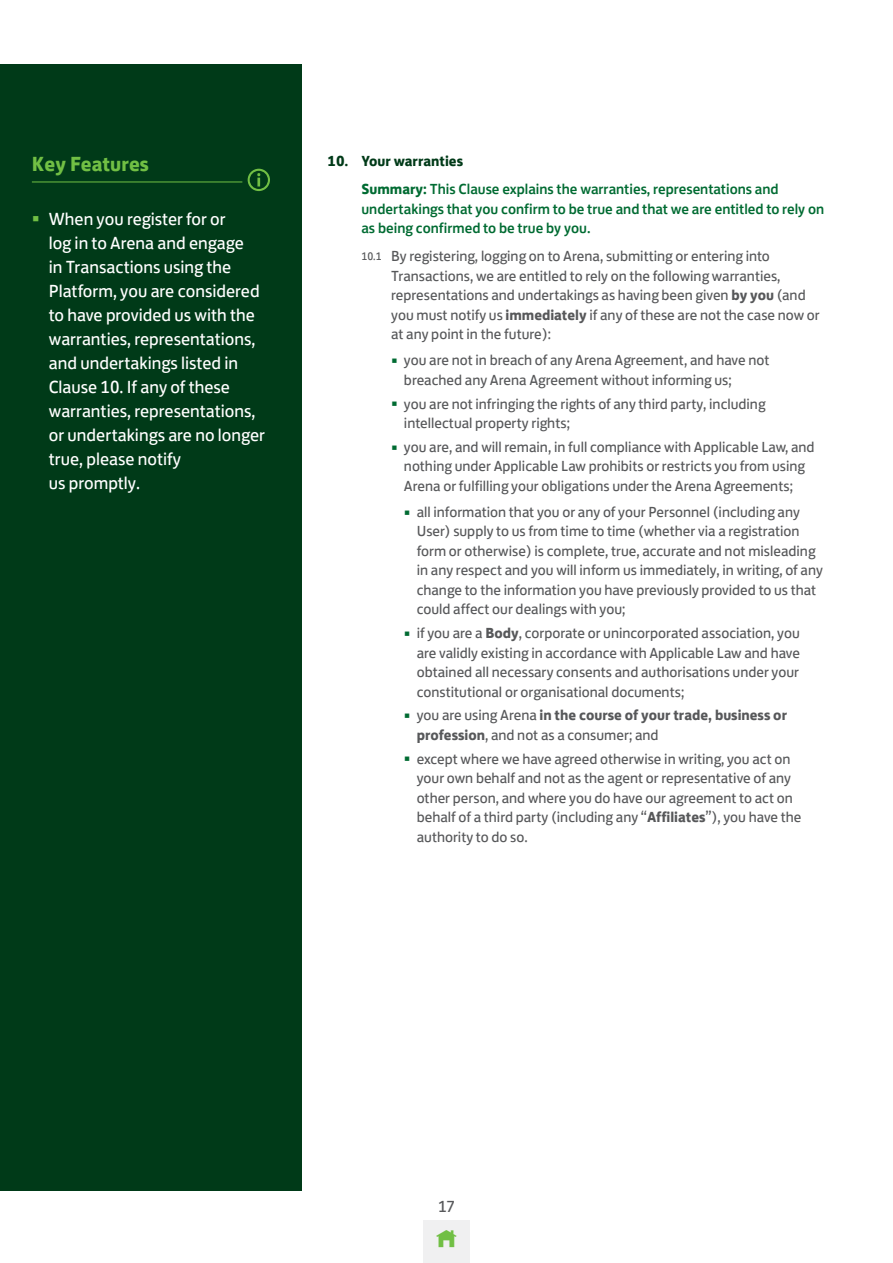
<style>
.page{position:relative;width:893px;height:1263px;background:#fff}
.page>*{position:absolute;margin:0;border:0;box-sizing:border-box;transform-origin:0 0}
.Key_Features_Header{font:700 21px "Lloyds Bank Jack";color:#71bf44}
.t1{font:18px/24px "Lloyds Bank Jack";color:#fff}
.t2{font:16.5px "Lloyds Bank Jack";color:#57585a}
.t3{font:15px/19.5px "Lloyds Bank Jack";color:#57585a}
.No_Bullet_Copy_Inset{font:500 15px/19.5px "Lloyds Bank Jack";color:#006b32}
.t4{font:700 15px/19.5px "Lloyds Bank Jack";color:#57585a}
.t5{font:700 15px "Lloyds Bank Jack";color:#003a18}
.s1{font-size:22.5px;color:#71bf44}
.s2{font-weight:700}
.s3{font-size:11.25px}
.s4{font-size:18.75px;color:#006b32}
.s5{font-weight:400;font-size:18.75px;color:#006b32}
.s6{font-weight:400}
</style>
<div class="page">
<div style="left:0;top:64px;width:302px;height:1127px;background:#003a18"></div>
<hr style="left:32px;top:182px;width:210px;height:1px;background:#71bf44">
<svg style="left:248px;top:169px;width:22px;height:22px"></svg>
<div style="left:423px;top:1220px;width:47px;height:43px;background:#f0f0f1"></div>
<p class="Key_Features_Header" style="left:32px;top:146px;width:118px">Key Features</p>
<p class="t1" style="left:49px;top:205px;width:218px;text-indent:-17px"><span class="s1">•</span> When you register for or<br>log in to Arena and engage<br>in Transactions using the<br>Platform, you are considered to have provided us with the warranties, representations, and undertakings listed in<br>Clause 10. If any of these warranties, representations, or undertakings are no longer true, please notify<br>us promptly.</p>
<p class="t5" style="left:327px;top:149px;width:137px">10. Your warranties</p>
<p class="No_Bullet_Copy_Inset" style="left:361px;top:178px;width:464px"><span class="s2">Summary:</span> This Clause explains the warranties, representations and undertakings that you confirm to be true and that we are entitled to rely on as being confirmed to be true by you.</p>
<p class="t3" style="left:391px;top:245px;width:430px;text-indent:-30px"><span class="s3">10.1</span> By registering, logging on to Arena, submitting or entering into Transactions, we are entitled to rely on the following warranties, representations and undertakings as having been given <span class="s2">by you</span> (and you must notify us <span class="s2">immediately</span> if any of these are not the case now or at any point in the future):</p>
<p class="t3" style="left:404px;top:349px;width:367px;text-indent:-13px"><span class="s4">•</span> you are not in breach of any Arena Agreement, and have not breached any Arena Agreement without informing us;</p>
<p class="t3" style="left:404px;top:392px;width:363px;text-indent:-13px"><span class="s4">•</span> you are not infringing the rights of any third party, including intellectual property rights;</p>
<p class="t3" style="left:391px;top:436px;width:425px;text-align:center"><span class="s4">•</span> you are, and will remain, in full compliance with Applicable Law, and nothing under Applicable Law prohibits or restricts you from using<br>Arena or fulfilling your obligations under the Arena Agreements;</p>
<p class="t3" style="left:417px;top:501px;width:408px;text-indent:-13px"><span class="s4">•</span> all information that you or any of your Personnel (including any User) supply to us from time to time (whether via a registration form or otherwise) is complete, true, accurate and not misleading in any respect and you will inform us immediately, in writing, of any change to the information you have previously provided to us that could affect our dealings with you;</p>
<p class="t3" style="left:417px;top:622px;width:385px;text-align:justify;text-indent:-13px"><span class="s4">•</span> if you are a <span class="s2">Body</span>, corporate or unincorporated association, you are validly existing in accordance with Applicable Law and have obtained all necessary consents and authorisations under your constitutional or organisational documents;</p>
<p class="t4" style="left:417px;top:704px;width:372px;text-indent:-13px"><span class="s5">•</span> <span class="s6">you are using Arena</span> in the course of your trade, business or profession<span class="s6">, and not as a consumer; and</span></p>
<p class="t3" style="left:417px;top:747px;width:386px;text-indent:-13px"><span class="s4">•</span> except where we have agreed otherwise in writing, you act on your own behalf and not as the agent or representative of any other person, and where you do have our agreement to act on behalf of a third party (including any “<span class="s2">Affiliates</span>”), you have the authority to do so.</p>
<p class="t2" style="left:439px;top:1193px;width:17px">17</p>
</div>
